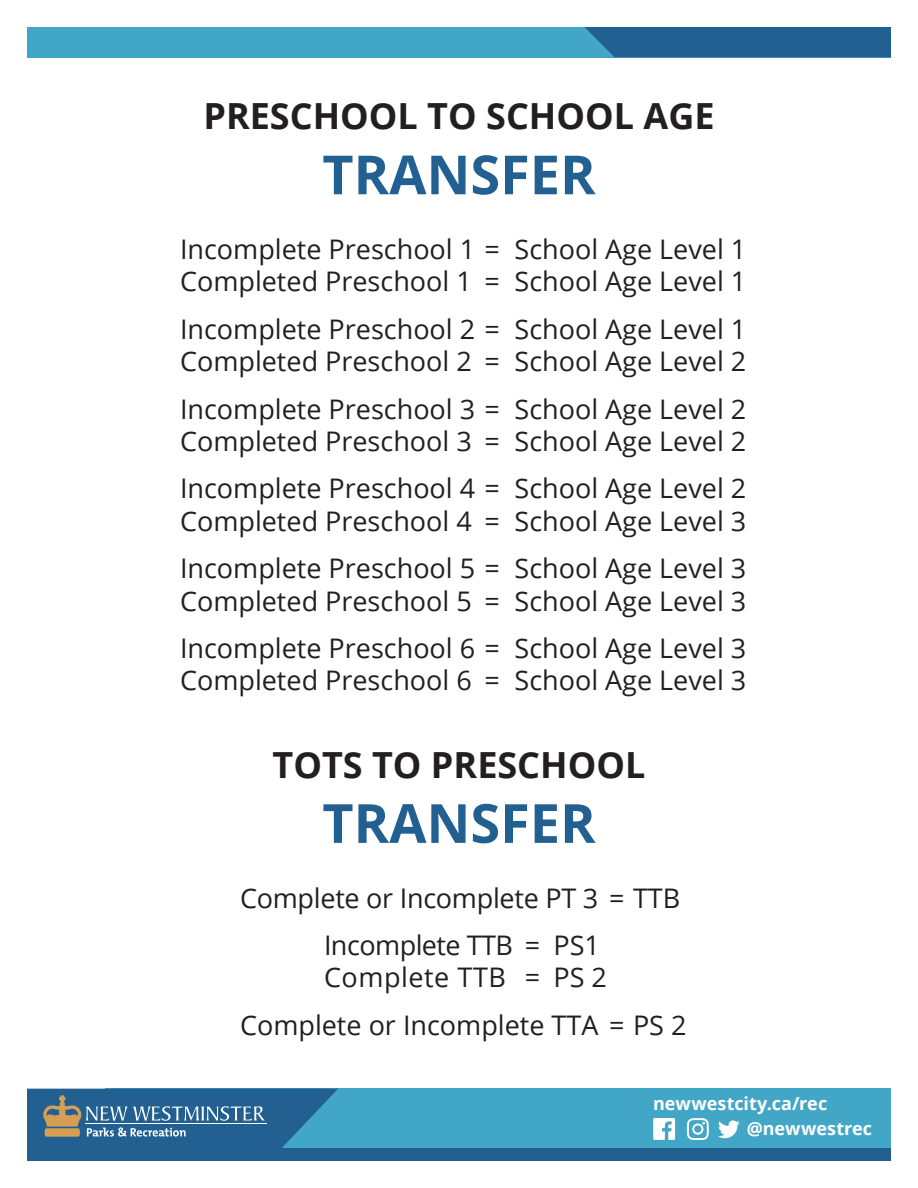
<style>
.page{position:relative;width:918px;height:1188px;background:#fff}
.page>*{position:absolute;margin:0;border:0;box-sizing:border-box;transform-origin:0 0}
.t1{font:700 54px "Open Sans";color:#236092}
.t2{font:700 36px "Open Sans";color:#231f20}
.t3{font:27px "Open Sans";color:#231f20}
.t4{font:27px "Open Sans";letter-spacing:-.02em;color:#231f20}
.t5{font:27px "Open Sans";letter-spacing:.02em;color:#231f20}
.t6{font:700 18px "Open Sans";letter-spacing:-.005em;color:#fff}
</style>
<div class="page">
<div style="left:27px;top:1100px;width:864px;height:61px;background:#236092"></div>
<div style="left:106px;top:1089px;width:785px;height:59px;background:#42a7c6"></div>
<svg style="left:687px;top:1118px;width:22px;height:22px"></svg>
<svg style="left:653px;top:1118px;width:22px;height:22px"></svg>
<svg style="left:718px;top:1120px;width:22px;height:18px"></svg>
<div style="left:27px;top:27px;width:864px;height:30px;background:#42a7c6"></div>
<div style="left:585px;top:27px;width:306px;height:30px;background:#236092"></div>
<svg style="left:27px;top:1089px;width:311px;height:59px"></svg>
<p class="t2" style="left:203px;top:91px;width:513px">PRESCHOOL TO SCHOOL AGE</p>
<p class="t1" style="left:322px;top:137px;width:275px">TRANSFER</p>
<p class="t3" style="left:180px;top:231px;width:568px">Incomplete Preschool 1 = School Age Level 1</p>
<p class="t3" style="left:180px;top:263px;width:568px">Completed Preschool 1 = School Age Level 1</p>
<p class="t3" style="left:180px;top:311px;width:568px">Incomplete Preschool 2 = School Age Level 1</p>
<p class="t3" style="left:180px;top:343px;width:568px">Completed Preschool 2 = School Age Level 2</p>
<p class="t3" style="left:180px;top:390px;width:568px">Incomplete Preschool 3 = School Age Level 2</p>
<p class="t3" style="left:180px;top:423px;width:568px">Completed Preschool 3 = School Age Level 2</p>
<p class="t3" style="left:180px;top:470px;width:568px">Incomplete Preschool 4 = School Age Level 2</p>
<p class="t3" style="left:180px;top:503px;width:568px">Completed Preschool 4 = School Age Level 3</p>
<p class="t3" style="left:180px;top:550px;width:568px">Incomplete Preschool 5 = School Age Level 3</p>
<p class="t3" style="left:180px;top:582px;width:568px">Completed Preschool 5 = School Age Level 3</p>
<p class="t3" style="left:180px;top:630px;width:568px">Incomplete Preschool 6 = School Age Level 3</p>
<p class="t3" style="left:180px;top:662px;width:568px">Completed Preschool 6 = School Age Level 3</p>
<p class="t2" style="left:273px;top:740px;width:374px">TOTS TO PRESCHOOL</p>
<p class="t1" style="left:322px;top:785px;width:275px">TRANSFER</p>
<p class="t3" style="left:240px;top:879px;width:442px">Complete or Incomplete PT 3 = TTB</p>
<p class="t4" style="left:324px;top:927px;width:278px">Incomplete TTB = PS1</p>
<p class="t5" style="left:324px;top:959px;width:285px">Complete TTB = PS 2</p>
<p class="t3" style="left:240px;top:1007px;width:448px">Complete or Incomplete TTA = PS 2</p>
<p class="t6" style="left:653px;top:1091px;width:176px">newwestcity.ca/rec</p>
<p class="t6" style="left:747px;top:1116px;width:127px">@newwestrec</p>
</div>
